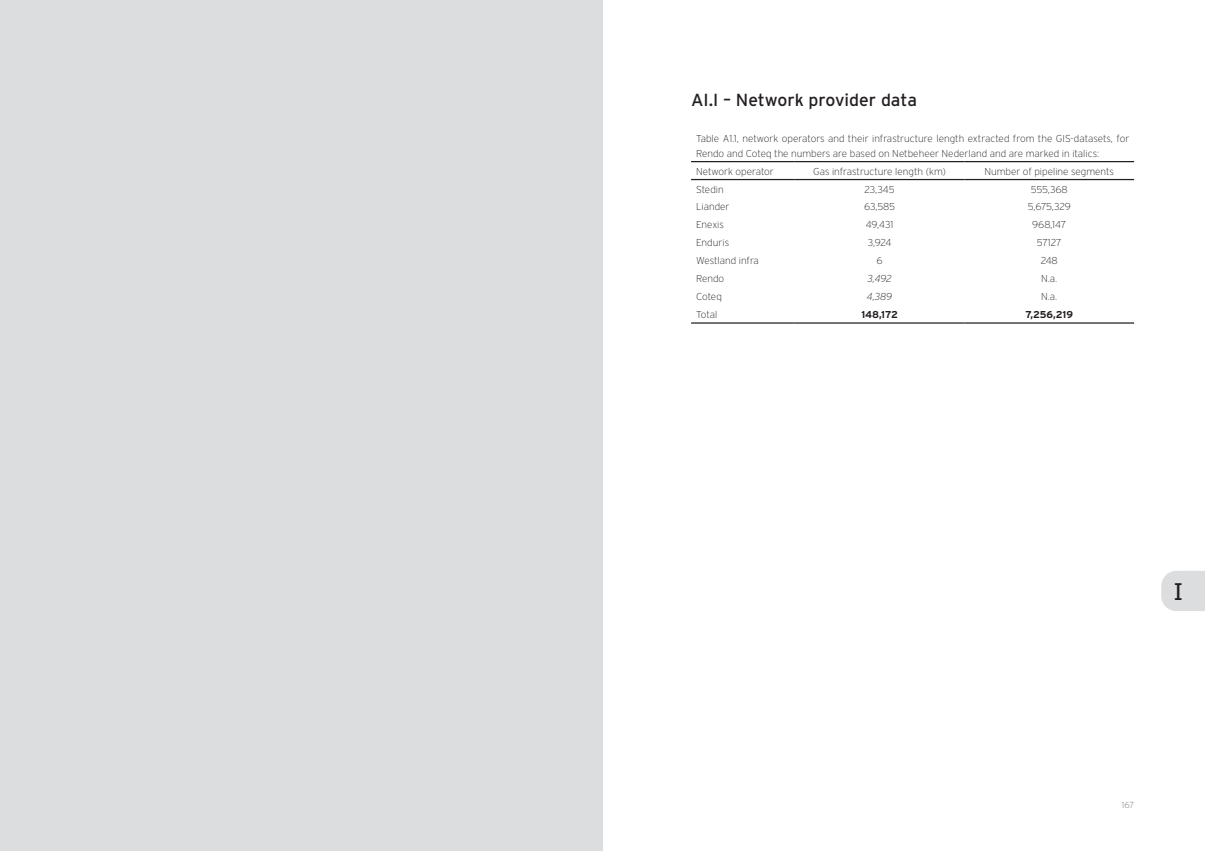
<style>
.page{position:relative;width:1205px;height:851px;background:#fff}
.page>*{position:absolute;margin:0;border:0;box-sizing:border-box;transform-origin:0 0}
.t1{font:23.75px "Museo Slab 500";color:#231f20}
.t2{font:17.5px "Interstate";color:#231f20}
.t3{font:200 10px/15px "Interstate";color:#231f20}
.t4{font:700 10px "Interstate";letter-spacing:-.005em;color:#231f20}
.t5{font:italic 200 10px "Interstate";letter-spacing:-.03em;color:#231f20}
.t6{font:200 8.75px "Interstate";color:#6c6d70}
</style>
<div class="page">
<svg style="left:1161px;top:571px;width:44px;height:40px;background:#dedfe0"></svg>
<div style="left:0;top:0;width:602px;height:850px;background:#dcdddf"></div>
<hr style="left:691px;top:161px;width:104px;height:1px;background:#231f20">
<hr style="left:795px;top:161px;width:169px;height:1px;background:#231f20">
<hr style="left:964px;top:161px;width:170px;height:1px;background:#231f20">
<hr style="left:691px;top:179px;width:104px;height:1px;background:#231f20">
<hr style="left:795px;top:179px;width:169px;height:1px;background:#231f20">
<hr style="left:964px;top:179px;width:170px;height:1px;background:#231f20">
<hr style="left:691px;top:322px;width:104px;height:1px;background:#231f20">
<hr style="left:795px;top:322px;width:169px;height:1px;background:#231f20">
<hr style="left:964px;top:322px;width:170px;height:1px;background:#231f20">
<h2 class="t2" style="left:691px;top:90px;width:227px">AI.I – Network provider data</h2>
<p class="t3" style="left:696px;top:131px;width:435px">Table A1.1, network operators and their infrastructure length extracted from the GIS-datasets, for<br>Rendo and Coteq the numbers are based on Netbeheer Nederland and are marked in italics:</p>
<p class="t3" style="left:696px;top:163px;width:79px">Network operator</p>
<p class="t3" style="left:813px;top:163px;width:134px">Gas infrastructure length (km)</p>
<p class="t3" style="left:984px;top:163px;width:131px">Number of pipeline segments</p>
<p class="t3" style="left:696px;top:181px;width:29px">Stedin</p>
<p class="t3" style="left:864px;top:181px;width:32px">23,345</p>
<p class="t3" style="left:1031px;top:181px;width:38px">555,368</p>
<p class="t3" style="left:696px;top:199px;width:35px">Liander</p>
<p class="t3" style="left:864px;top:199px;width:33px">63,585</p>
<p class="t3" style="left:1028px;top:199px;width:45px">5,675,329</p>
<p class="t3" style="left:696px;top:217px;width:29px">Enexis</p>
<p class="t3" style="left:866px;top:217px;width:29px">49,431</p>
<p class="t3" style="left:1032px;top:217px;width:35px">968,147</p>
<p class="t3" style="left:696px;top:235px;width:35px">Enduris</p>
<p class="t3" style="left:868px;top:235px;width:25px">3,924</p>
<p class="t3" style="left:1037px;top:235px;width:26px">57127</p>
<p class="t3" style="left:696px;top:253px;width:64px">Westland infra</p>
<p class="t3" style="left:876px;top:253px;width:8px">6</p>
<p class="t3" style="left:1041px;top:253px;width:18px">248</p>
<p class="t3" style="left:696px;top:271px;width:30px">Rendo</p>
<p class="t5" style="left:867px;top:273px;width:26px">3,492</p>
<p class="t3" style="left:1041px;top:271px;width:18px">N.a.</p>
<p class="t3" style="left:696px;top:289px;width:27px">Coteq</p>
<p class="t5" style="left:867px;top:291px;width:27px">4,389</p>
<p class="t3" style="left:1041px;top:289px;width:18px">N.a.</p>
<p class="t3" style="left:696px;top:307px;width:23px">Total</p>
<p class="t4" style="left:861px;top:309px;width:38px">148,172</p>
<p class="t4" style="left:1025px;top:309px;width:49px">7,256,219</p>
<h1 class="t1" style="left:1173px;top:578px;width:11px">I</h1>
<p class="t6" style="left:1122px;top:800px;width:14px">167</p>
</div>
